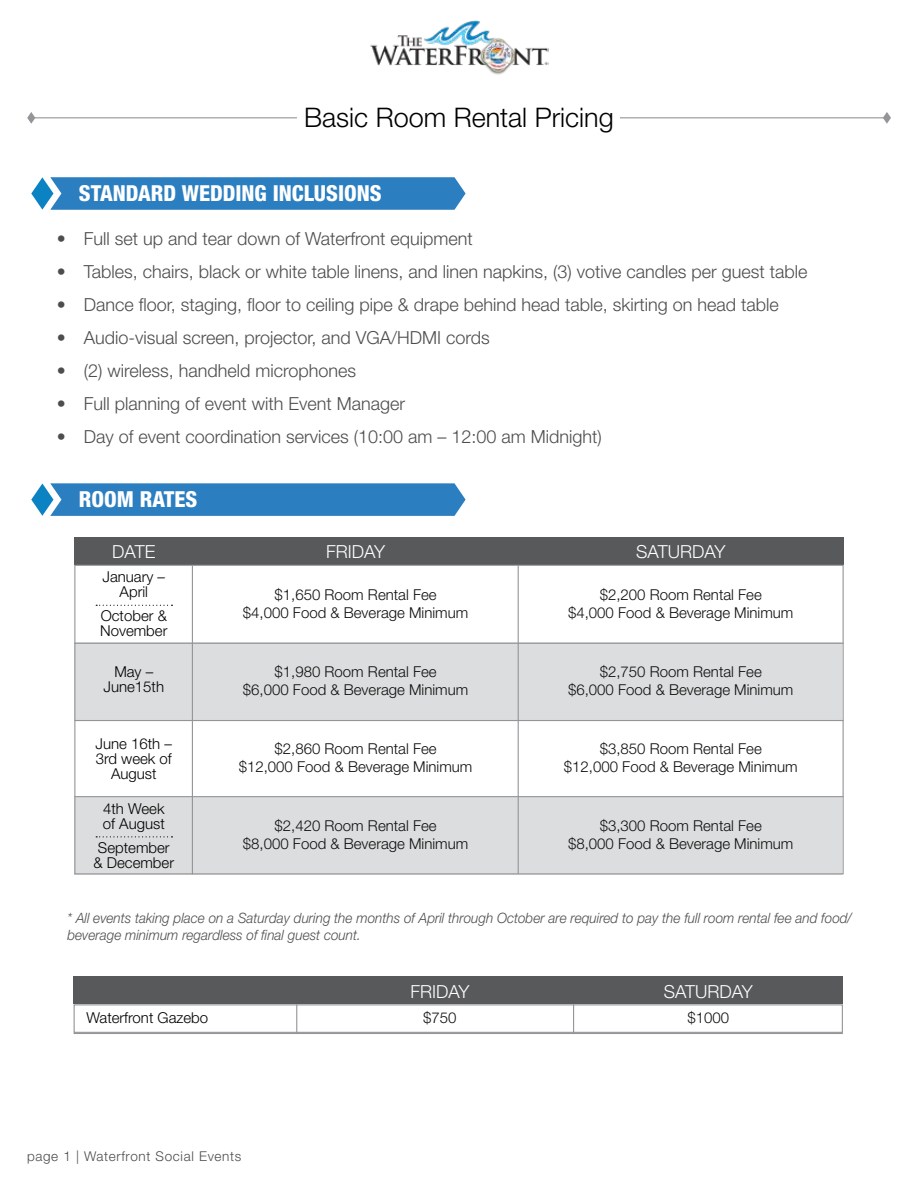
<style>
.page{position:relative;width:918px;height:1188px;background:#fff}
.page>*{position:absolute;margin:0;border:0;box-sizing:border-box;transform-origin:0 0}
.t1{font:300 27px "Helvetica Neue LT Std";color:#000}
.t2{font:800 condensed 22.05px "Helvetica Neue LT Std";color:#fff}
.t3{font:300 18px "Helvetica Neue LT Std";color:#4d4d4f}
.t4{font:300 18px "Helvetica Neue LT Std";color:#fff}
.t5{font:300 15px/18px "Helvetica Neue LT Std";color:#0f0f0f;text-align:center}
.t6{font:300 15px/15px "Helvetica Neue LT Std";color:#000;text-align:center}
.t7{font:italic 300 14.25px/17.1px "Helvetica Neue LT Std";color:#4d4d4f;scale:.95 1}
.t8{font:300 13.5px "Helvetica Neue LT Std";letter-spacing:.05em;color:#4d4d4f}
</style>
<div class="page">
<img style="left:370px;top:20px;width:179px;height:55px">
<svg style="left:31px;top:177px;width:435px;height:33px;background:#3685c3"></svg>
<svg style="left:31px;top:483px;width:435px;height:33px;background:#3685c3"></svg>
<div style="left:74px;top:643px;width:768px;height:77px;background:#dcddde"></div>
<div style="left:74px;top:797px;width:768px;height:77px;background:#dcddde"></div>
<div style="left:74px;top:537px;width:770px;height:28px;background:#58595b"></div>
<hr style="left:74px;top:720px;width:770px;height:1px;background:#939598">
<hr style="left:192px;top:565px;width:1px;height:309px;background:#939598">
<hr style="left:518px;top:565px;width:1px;height:309px;background:#939598">
<hr style="left:74px;top:796px;width:770px;height:1px;background:#939598">
<svg style="left:27px;top:112px;width:8px;height:12px"></svg>
<hr style="left:30px;top:117px;width:267px;height:1px;background:#939598">
<svg style="left:883px;top:112px;width:8px;height:12px"></svg>
<hr style="left:620px;top:117px;width:268px;height:1px;background:#939598">
<hr style="left:74px;top:643px;width:770px;height:1px;background:#939598">
<svg style="left:96px;top:605px;width:76px;height:1px"></svg>
<svg style="left:96px;top:836px;width:76px;height:1px"></svg>
<div style="left:74px;top:976px;width:769px;height:28px;background:#58595b"></div>
<hr style="left:573px;top:1004px;width:1px;height:30px;background:#939598">
<hr style="left:296px;top:1004px;width:1px;height:30px;background:#939598">
<hr style="left:74px;top:1033px;width:769px;height:1px;background:#939598">
<div style="left:74px;top:1004px;width:769px;height:29px;border:1px solid #939598"></div>
<h1 class="t1" style="left:304px;top:101px;width:311px">Basic Room Rental Pricing</h1>
<p class="t2" style="left:79px;top:180px;width:304px">STANDARD WEDDING INCLUSIONS</p>
<p class="t3" style="left:57px;top:228px;width:418px">• Full set up and tear down of Waterfront equipment</p>
<p class="t3" style="left:57px;top:261px;width:752px">• Tables, chairs, black or white table linens, and linen napkins, (3) votive candles per guest table</p>
<p class="t3" style="left:57px;top:294px;width:724px">• Dance floor, staging, floor to ceiling pipe &amp; drape behind head table, skirting on head table</p>
<p class="t3" style="left:57px;top:327px;width:435px">• Audio-visual screen, projector, and VGA/HDMI cords</p>
<p class="t3" style="left:57px;top:360px;width:301px">• (2) wireless, handheld microphones</p>
<p class="t3" style="left:57px;top:393px;width:350px">• Full planning of event with Event Manager</p>
<p class="t3" style="left:57px;top:426px;width:547px">• Day of event coordination services (10:00 am – 12:00 am Midnight)</p>
<p class="t2" style="left:79px;top:486px;width:120px">ROOM RATES</p>
<p class="t4" style="left:112px;top:541px;width:45px">DATE</p>
<p class="t4" style="left:326px;top:541px;width:61px">FRIDAY</p>
<p class="t4" style="left:636px;top:541px;width:91px">SATURDAY</p>
<p class="t6" style="left:103px;top:569px;width:64px">January –<br>April</p>
<p class="t6" style="left:100px;top:608px;width:69px;text-align:left">October &amp;<br>November</p>
<p class="t6" style="left:104px;top:664px;width:62px">May –<br>June15th</p>
<p class="t6" style="left:96px;top:736px;width:78px">June 16th –<br>3rd week of<br>August</p>
<p class="t6" style="left:103px;top:801px;width:63px;text-align:left">4th Week of August</p>
<p class="t6" style="left:94px;top:840px;width:82px;text-align:left">September &amp; December</p>
<p class="t5" style="left:243px;top:585px;width:227px">$1,650 Room Rental Fee<br>$4,000 Food &amp; Beverage Minimum</p>
<p class="t5" style="left:568px;top:585px;width:227px">$2,200 Room Rental Fee<br>$4,000 Food &amp; Beverage Minimum</p>
<p class="t5" style="left:243px;top:662px;width:227px">$1,980 Room Rental Fee<br>$6,000 Food &amp; Beverage Minimum</p>
<p class="t5" style="left:568px;top:662px;width:227px">$2,750 Room Rental Fee<br>$6,000 Food &amp; Beverage Minimum</p>
<p class="t5" style="left:239px;top:739px;width:235px">$2,860 Room Rental Fee<br>$12,000 Food &amp; Beverage Minimum</p>
<p class="t5" style="left:564px;top:739px;width:235px">$3,850 Room Rental Fee<br>$12,000 Food &amp; Beverage Minimum</p>
<p class="t5" style="left:243px;top:817px;width:227px">$2,420 Room Rental Fee<br>$8,000 Food &amp; Beverage Minimum</p>
<p class="t5" style="left:568px;top:817px;width:227px">$3,300 Room Rental Fee<br>$8,000 Food &amp; Beverage Minimum</p>
<p class="t7" style="left:68px;top:909px;width:827px">* All events taking place on a Saturday during the months of April through October are required to pay the full room rental fee and food/ beverage minimum regardless of final guest count.</p>
<p class="t4" style="left:410px;top:980px;width:61px">FRIDAY</p>
<p class="t4" style="left:664px;top:980px;width:91px">SATURDAY</p>
<p class="t6" style="left:87px;top:1010px;width:123px">Waterfront Gazebo</p>
<p class="t5" style="left:423px;top:1008px;width:35px">$750</p>
<p class="t5" style="left:688px;top:1008px;width:43px">$1000</p>
<p class="t8" style="left:27px;top:1148px;width:216px">page 1 | Waterfront Social Events</p>
</div>
